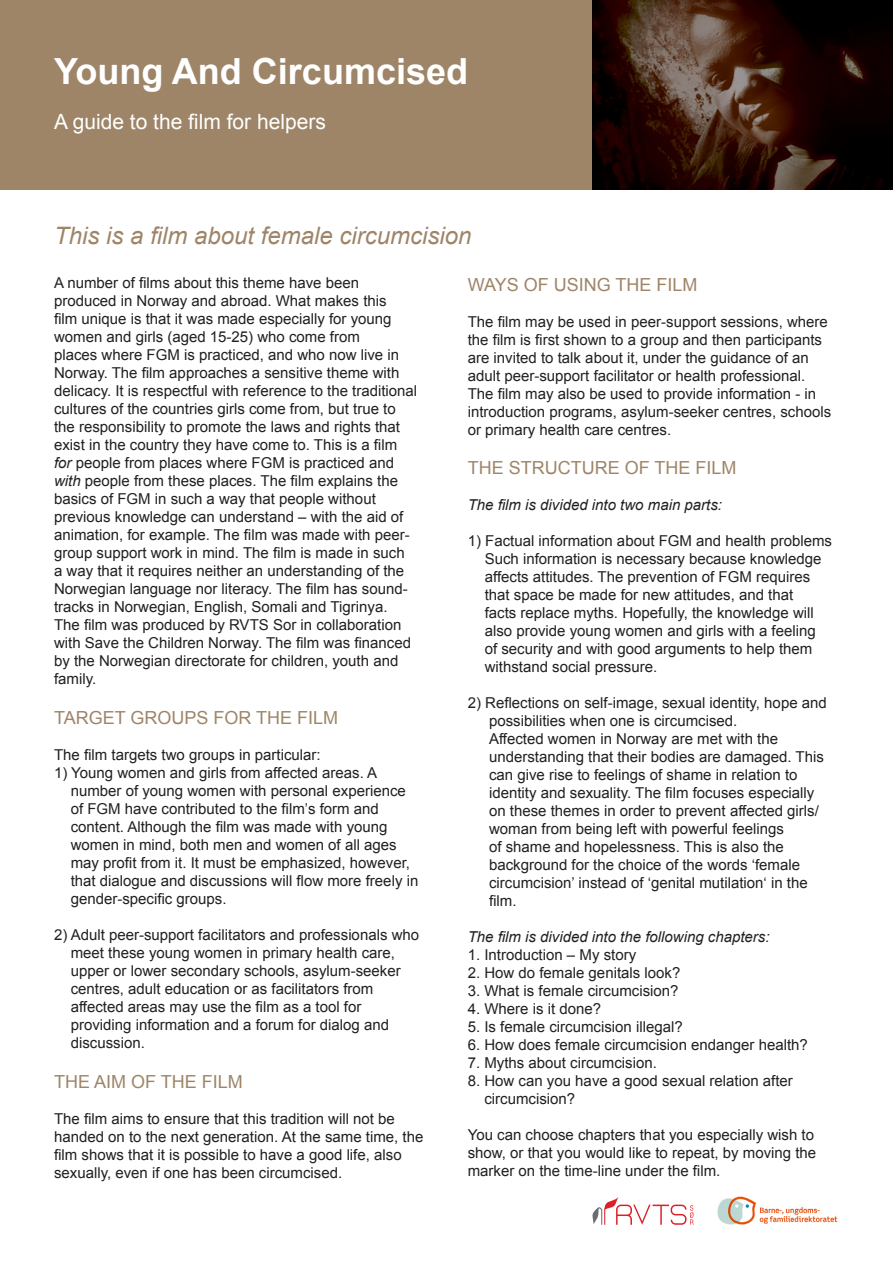
<style>
.page{position:relative;width:893px;height:1263px;background:#fff}
.page>*{position:absolute;margin:0;border:0;box-sizing:border-box;transform-origin:0 0}
.t1{font:700 36px "Arial";color:#fff}
.t2{font:italic 24px "Arial";color:#9e8568}
.t3{font:21px "Arial";color:#fff}
.t4{font:18px "Arial";color:#9e8568}
.t5{font:15px/18px "Arial";color:#231f20}
.t6{font:italic 15px "Arial";color:#231f20}
.s1{font-style:italic}
</style>
<div class="page">
<div style="left:0;top:0;width:893px;height:189px;background:#9e8568"></div>
<img style="left:717px;top:1197px;width:121px;height:28px">
<svg style="left:592px;top:1197px;width:102px;height:28px"></svg>
<img style="left:592px;top:0;width:301px;height:189px">
<p class="t1" style="left:54px;top:47px;width:416px">Young And Circumcised</p>
<p class="t3" style="left:54px;top:108px;width:273px">A guide to the film for helpers</p>
<p class="t2" style="left:54px;top:220px;width:419px">This is a film about female circumcision</p>
<p class="t5" style="left:54px;top:274px;width:365px">A number of films about this theme have been produced in Norway and abroad. What makes this<br>film unique is that it was made especially for young women and girls (aged 15-25) who come from<br>places where FGM is practiced, and who now live in Norway. The film approaches a sensitive theme with delicacy. It is respectful with reference to the traditional cultures of the countries girls come from, but true to the responsibility to promote the laws and rights that exist in the country they have come to. This is a film <span class="s1">for</span> people from places where FGM is practiced and <span class="s1">with</span> people from these places. The film explains the basics of FGM in such a way that people without previous knowledge can understand – with the aid of animation, for example. The film was made with peer&shy;group support work in mind. The film is made in such<br>a way that it requires neither an understanding of the Norwegian language nor literacy. The film has sound&shy;tracks in Norwegian, English, Somali and Tigrinya.</p>
<p class="t5" style="left:54px;top:616px;width:359px">The film was produced by RVTS Sor in collaboration with Save the Children Norway. The film was financed by the Norwegian directorate for children, youth and family.</p>
<p class="t4" style="left:54px;top:706px;width:286px">TARGET GROUPS FOR THE FILM</p>
<p class="t5" style="left:54px;top:746px;width:268px">The film targets two groups in particular:</p>
<p class="t5" style="left:54px;top:764px;width:325px">1) Young women and girls from affected areas. A</p>
<p class="t5" style="left:71px;top:782px;width:337px">number of young women with personal experience</p>
<p class="t5" style="left:71px;top:800px;width:310px">of FGM have contributed to the film’s form and</p>
<p class="t5" style="left:71px;top:818px;width:318px">content. Although the film was made with young</p>
<p class="t5" style="left:71px;top:836px;width:327px">women in mind, both men and women of all ages</p>
<p class="t5" style="left:71px;top:854px;width:341px">may profit from it. It must be emphasized, however,</p>
<p class="t5" style="left:71px;top:872px;width:349px">that dialogue and discussions will flow more freely in</p>
<p class="t5" style="left:71px;top:890px;width:157px">gender-specific groups.</p>
<p class="t5" style="left:54px;top:926px;width:367px">2) Adult peer-support facilitators and professionals who</p>
<p class="t5" style="left:71px;top:944px;width:326px">meet these young women in primary health care,</p>
<p class="t5" style="left:71px;top:962px;width:332px">upper or lower secondary schools, asylum-seeker</p>
<p class="t5" style="left:71px;top:980px;width:304px">centres, adult education or as facilitators from</p>
<p class="t5" style="left:71px;top:998px;width:292px">affected areas may use the film as a tool for</p>
<p class="t5" style="left:71px;top:1016px;width:320px">providing information and a forum for dialog and</p>
<p class="t5" style="left:71px;top:1034px;width:76px">discussion.</p>
<p class="t4" style="left:54px;top:1069px;width:190px">THE AIM OF THE FILM</p>
<p class="t5" style="left:54px;top:1109px;width:371px">The film aims to ensure that this tradition will not be handed on to the next generation. At the same time, the film shows that it is possible to have a good life, also sexually, even if one has been circumcised.</p>
<p class="t4" style="left:468px;top:272px;width:231px">WAYS OF USING THE FILM</p>
<p class="t5" style="left:468px;top:312px;width:365px">The film may be used in peer-support sessions, where the film is first shown to a group and then participants are invited to talk about it, under the guidance of an adult peer-support facilitator or health professional.<br>The film may also be used to provide information - in introduction programs, asylum-seeker centres, schools or primary health care centres.</p>
<p class="t4" style="left:468px;top:456px;width:270px">THE STRUCTURE OF THE FILM</p>
<p class="t6" style="left:468px;top:495px;width:256px">The film is divided into two main parts:</p>
<p class="t5" style="left:468px;top:532px;width:366px">1) Factual information about FGM and health problems</p>
<p class="t5" style="left:485px;top:550px;width:338px">Such information is necessary because knowledge affects attitudes. The prevention of FGM requires that space be made for new attitudes, and that facts replace myths. Hopefully, the knowledge will also provide young women and girls with a feeling of security and with good arguments to help them withstand social pressure.</p>
<p class="t5" style="left:468px;top:694px;width:361px">2) Reflections on self-image, sexual identity, hope and</p>
<p class="t5" style="left:489px;top:712px;width:250px">possibilities when one is circumcised.</p>
<p class="t5" style="left:489px;top:730px;width:336px">Affected women in Norway are met with the understanding that their bodies are damaged. This can give rise to feelings of shame in relation to identity and sexuality. The film focuses especially on these themes in order to prevent affected girls/ woman from being left with powerful feelings<br>of shame and hopelessness. This is also the background for the choice of the words ‘female circumcision’ instead of ‘genital mutilation‘ in the film.</p>
<p class="t6" style="left:468px;top:927px;width:303px">The film is divided into the following chapters:</p>
<p class="t5" style="left:468px;top:946px;width:170px">1. Introduction – My story</p>
<p class="t5" style="left:468px;top:964px;width:214px">2. How do female genitals look?</p>
<p class="t5" style="left:468px;top:982px;width:212px">3. What is female circumcision?</p>
<p class="t5" style="left:468px;top:1000px;width:135px">4. Where is it done?</p>
<p class="t5" style="left:468px;top:1018px;width:217px">5. Is female circumcision illegal?</p>
<p class="t5" style="left:468px;top:1036px;width:342px">6. How does female circumcision endanger health?</p>
<p class="t5" style="left:468px;top:1054px;width:191px">7. Myths about circumcision.</p>
<p class="t5" style="left:468px;top:1072px;width:327px">8. How can you have a good sexual relation after</p>
<p class="t5" style="left:484px;top:1090px;width:92px">circumcision?</p>
<p class="t5" style="left:468px;top:1126px;width:350px">You can choose chapters that you especially wish to show, or that you would like to repeat, by moving the marker on the time-line under the film.</p>
</div>
